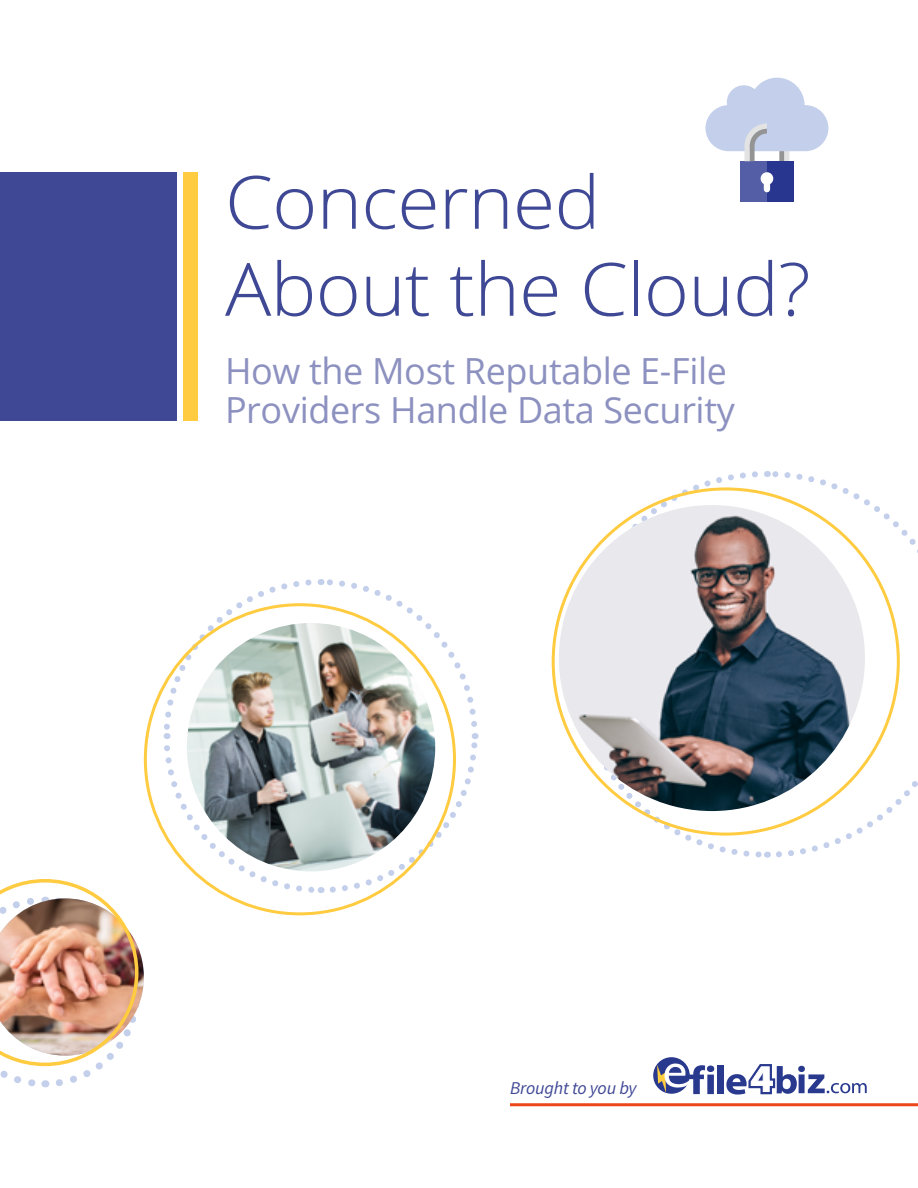
<style>
.page{position:relative;width:918px;height:1188px;background:#fff}
.page>*{position:absolute;margin:0;border:0;box-sizing:border-box;transform-origin:0 0}
.t1{font:300 73.5px/87px "Open Sans";letter-spacing:-.01em;color:#3f4895;scale:1.05 1}
.t2{font:36px/39px "Open Sans";letter-spacing:-.01em;color:#8c91c0}
.t3{font:italic 18px "Source Sans Pro";letter-spacing:-.01em;color:#3f4895}
</style>
<div class="page">
<svg style="left:571px;top:471px;width:347px;height:387px"></svg>
<svg style="left:160px;top:579px;width:319px;height:317px"></svg>
<div style="left:0;top:172px;width:177px;height:250px;background:#3f4895"></div>
<div style="left:183px;top:172px;width:15px;height:250px;background:#ffcb40"></div>
<img style="left:559px;top:505px;width:306px;height:306px;border-radius:153px">
<img style="left:187px;top:623px;width:248px;height:248px;border-radius:124px">
<img style="left:0;top:879px;width:144px;height:209px">
<hr style="left:510px;top:1103px;width:408px;height:3px;background:#ed4619">
<svg style="left:653px;top:1057px;width:37px;height:37px"></svg>
<svg style="left:657px;top:1064px;width:57px;height:30px"></svg>
<div style="left:717px;top:1066px;width:7px;height:28px;background:#29398e"></div>
<svg style="left:726px;top:1064px;width:141px;height:31px"></svg>
<div style="left:767px;top:161px;width:27px;height:41px;background:#29368f"></div>
<div style="left:740px;top:161px;width:27px;height:41px;background:#545ea6"></div>
<svg style="left:761px;top:172px;width:12px;height:20px"></svg>
<svg style="left:705px;top:78px;width:123px;height:83px"></svg>
<h1 class="t1" style="left:225px;top:157px;width:559px">Concerned<br>About the Cloud?</h1>
<p class="t2" style="left:225px;top:351px;width:511px">How the Most Reputable E-File<br>Providers Handle Data Security</p>
<p class="t3" style="left:510px;top:1076px;width:128px">Brought to you by</p>
</div>
